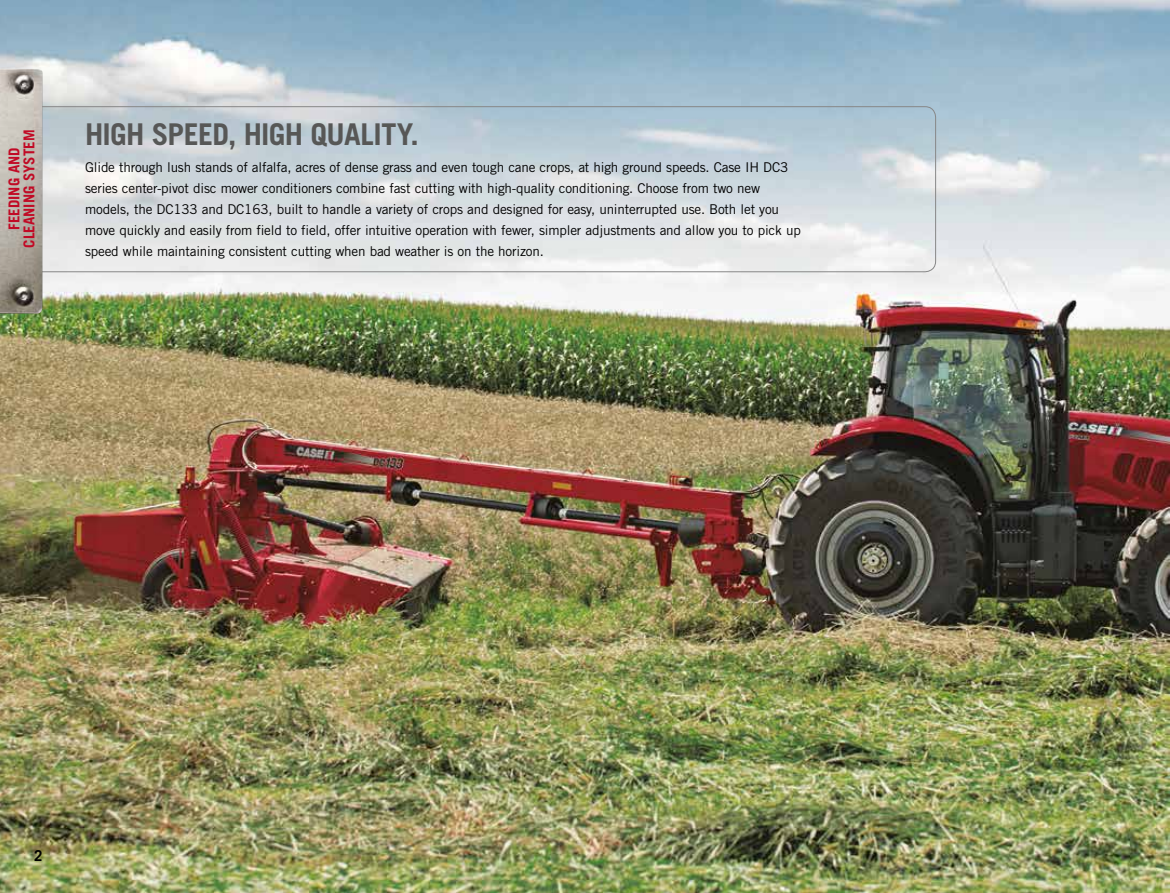
<style>
.page{position:relative;width:1170px;height:893px;background:#fff}
.page>*{position:absolute;margin:0;border:0;box-sizing:border-box;transform-origin:0 0}
.t1{font:700 30px "Trade Gothic LT Std";letter-spacing:-.025em;color:#575756}
.t2{font:700 15px/15px "Trade Gothic LT Std";color:#c10a25;text-align:center}
.t3{font:700 15px "Trade Gothic LT Pro";color:#000}
.t4{font:13.5px/21px "Trade Gothic LT Std";letter-spacing:-.015em;color:#000}
</style>
<div class="page">
<img style="left:0;top:0;width:1170px;height:893px">
<div style="left:0;top:106px;width:935px;height:166px;border:1px solid #878787;border-radius:11px"></div>
<img style="left:0;top:69px;width:43px;height:245px">
<p class="t2" style="left:6px;top:248px;width:119px;rotate:-90deg">FEEDING AND<br>CLEANING SYSTEM</p>
<h1 class="t1" style="left:85px;top:115px;width:335px">HIGH SPEED, HIGH QUALITY.</h1>
<p class="t4" style="left:85px;top:156px;width:717px">Glide through lush stands of alfalfa, acres of dense grass and even tough cane crops, at high ground speeds. Case IH DC3 series center-pivot disc mower conditioners combine fast cutting with high-quality conditioning. Choose from two new models, the DC133 and DC163, built to handle a variety of crops and designed for easy, uninterrupted use. Both let you move quickly and easily from field to field, offer intuitive operation with fewer, simpler adjustments and allow you to pick up speed while maintaining consistent cutting when bad weather is on the horizon.</p>
<p class="t3" style="left:34px;top:847px;width:10px">2</p>
</div>
